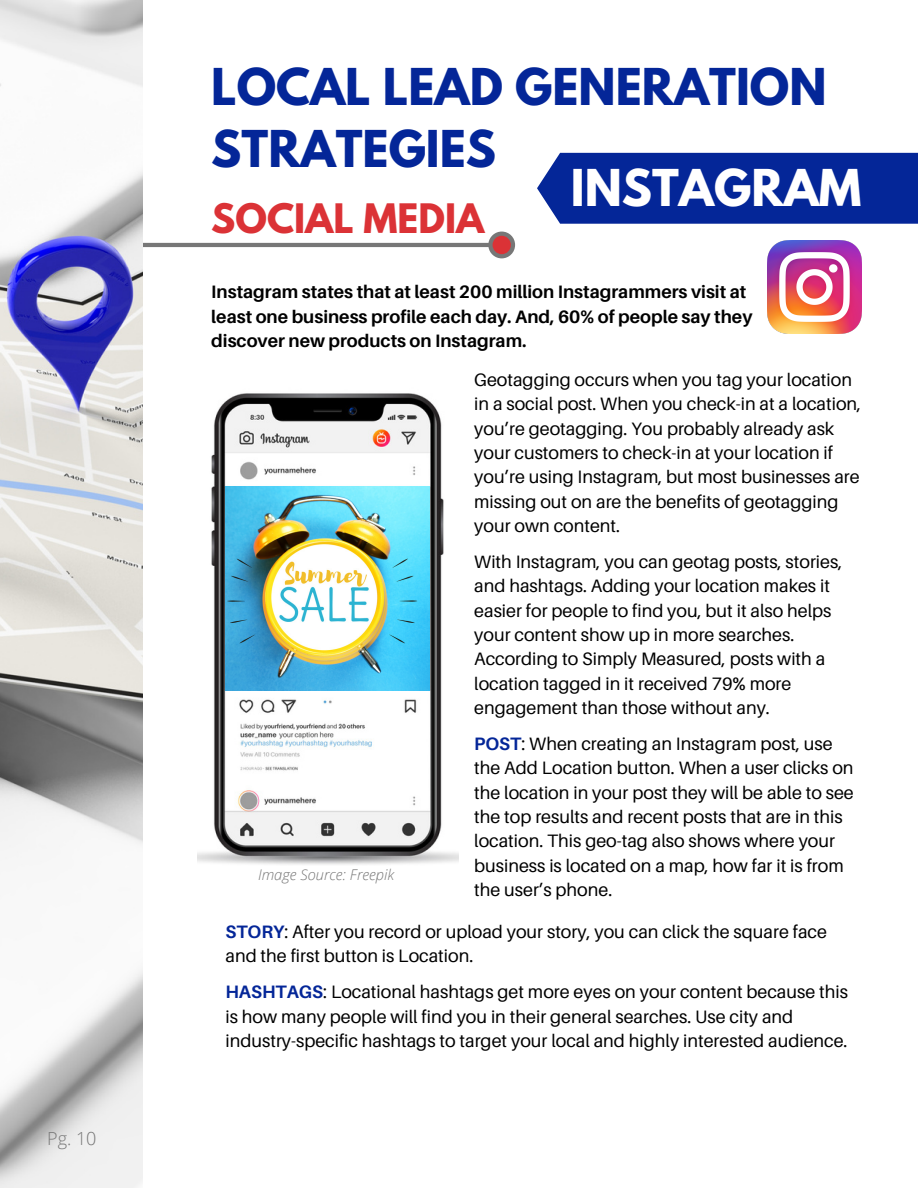
<style>
.page{position:relative;width:918px;height:1188px;background:#fff}
.page>*{position:absolute;margin:0;border:0;box-sizing:border-box;transform-origin:0 0}
.t1{font:700 45px/62.4px "League Spartan";color:#042698}
.t2{font:700 45px "League Spartan";color:#fff}
.t3{font:700 36px "League Spartan";color:#db3236}
.t4{font:18px/24.3px "Aileron";color:#000}
.t5{font:700 18px/24.3px "Aileron";color:#000}
.t6{font:300 18px "Open Sans";color:#777}
.t7{font:italic 300 14.7px "Open Sans";color:#777}
.s1{font-weight:700;color:#042698}
</style>
<div class="page">
<svg style="left:143px;top:232px;width:372px;height:26px"></svg>
<img style="left:0;top:0;width:143px;height:1188px">
<img style="left:768px;top:240px;width:93px;height:94px">
<img style="left:198px;top:393px;width:261px;height:472px">
<img style="left:225px;top:486px;width:204px;height:205px">
<div style="left:537px;top:153px;width:381px;height:71px;background:#042698"></div>
<p class="t6" style="left:47px;top:1126px;width:51px">Pg. 10</p>
<h1 class="t1" style="left:211px;top:61px;width:617px">LOCAL LEAD GENERATION<br>STRATEGIES</h1>
<h2 class="t3" style="left:211px;top:201px;width:275px">SOCIAL MEDIA</h2>
<h1 class="t2" style="left:571px;top:165px;width:292px">INSTAGRAM</h1>
<p class="t5" style="left:211px;top:279px;width:543px">Instagram states that at least 200 million Instagrammers visit at least one business profile each day. And, 60% of people say they discover new products on Instagram.</p>
<p class="t7" style="left:258px;top:864px;width:138px">Image Source: Freepik</p>
<p class="t4" style="left:474px;top:367px;width:388px">Geotagging occurs when you tag your location in a social post. When you check-in at a location, you’re geotagging. You probably already ask your customers to check-in at your location if you’re using Instagram, but most businesses are missing out on are the benefits of geotagging your own content.</p>
<p class="t4" style="left:474px;top:549px;width:370px">With Instagram, you can geotag posts, stories, and hashtags. Adding your location makes it easier for people to find you, but it also helps your content show up in more searches.<br>According to Simply Measured, posts with a location tagged in it received 79% more engagement than those without any.</p>
<p class="t4" style="left:474px;top:731px;width:381px"><span class="s1">POST</span>: When creating an Instagram post, use the Add Location button. When a user clicks on the location in your post they will be able to see the top results and recent posts that are in this location. This geo-tag also shows where your business is located on a map, how far it is from the user’s phone.</p>
<p class="t4" style="left:225px;top:919px;width:603px"><span class="s1">STORY</span>: After you record or upload your story, you can click the square face and the first button is Location.</p>
<p class="t4" style="left:225px;top:980px;width:624px"><span class="s1">HASHTAGS</span>: Locational hashtags get more eyes on your content because this is how many people will find you in their general searches. Use city and industry-specific hashtags to target your local and highly interested audience.</p>
</div>
